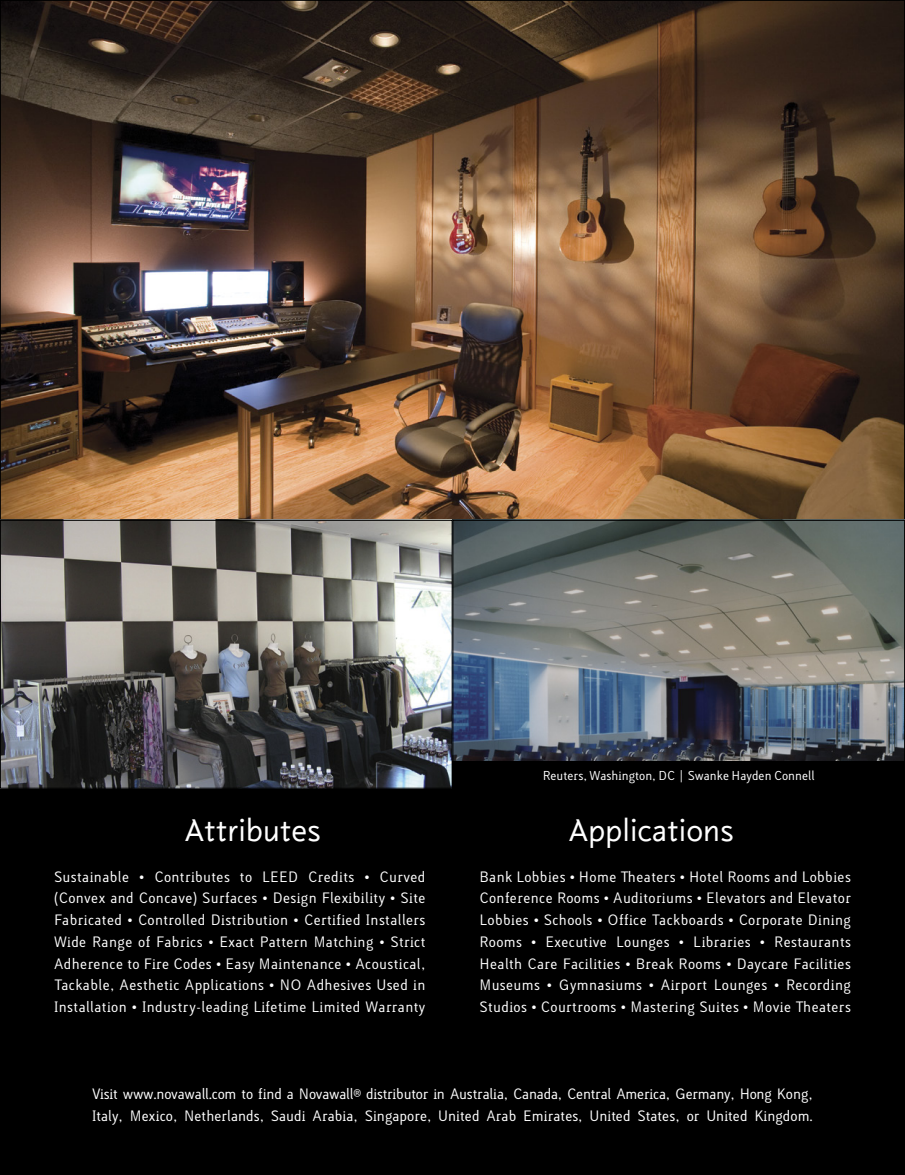
<style>
.page{position:relative;width:905px;height:1175px;background:#fff}
.page>*{position:absolute;margin:0;border:0;box-sizing:border-box;transform-origin:0 0}
.t1{font:31.5px "Lux Sans";color:#fff}
.t2{font:13.5px/21.8px "Lacuna";color:#fff;text-align:justify}
.t3{font:11.55px "Lacuna";color:#fff}
</style>
<div class="page">
<div style="left:0;top:0;width:904px;height:1174px;background:#000"></div>
<img style="left:2px;top:2px;width:900px;height:518px">
<img style="left:2px;top:522px;width:900px;height:264px">
<div style="left:0;top:520px;width:452px;height:268px;border:1px solid #000"></div>
<div style="left:452px;top:761px;width:452px;height:27px;background:#000"></div>
<p class="t3" style="left:542px;top:768px;width:273px">Reuters, Washington, DC | Swanke Hayden Connell</p>
<h1 class="t1" style="left:185px;top:812px;width:137px">Attributes</h1>
<h1 class="t1" style="left:569px;top:812px;width:166px">Applications</h1>
<p class="t2" style="left:54px;top:866px;width:373px">Sustainable • Contributes to LEED Credits • Curved (Convex and Concave) Surfaces • Design Flexibility • Site Fabricated • Controlled Distribution • Certified Installers Wide Range of Fabrics • Exact Pattern Matching • Strict Adherence to Fire Codes • Easy Maintenance • Acoustical, Tackable, Aesthetic Applications • NO Adhesives Used in Installation • Industry-leading Lifetime Limited Warranty</p>
<p class="t2" style="left:479px;top:866px;width:373px">Bank Lobbies • Home Theaters • Hotel Rooms and Lobbies Conference Rooms • Auditoriums • Elevators and Elevator Lobbies • Schools • Office Tackboards • Corporate Dining Rooms • Executive Lounges • Libraries • Restaurants Health Care Facilities • Break Rooms • Daycare Facilities Museums • Gymnasiums • Airport Lounges • Recording Studios • Courtrooms • Mastering Suites • Movie Theaters</p>
<p class="t2" style="left:92px;top:1083px;width:722px">Visit www.novawall.com to find a Novawall<sup>®</sup> distributor in Australia, Canada, Central America, Germany, Hong Kong,<br>Italy, Mexico, Netherlands, Saudi Arabia, Singapore, United Arab Emirates, United States, or United Kingdom.</p>
</div>
